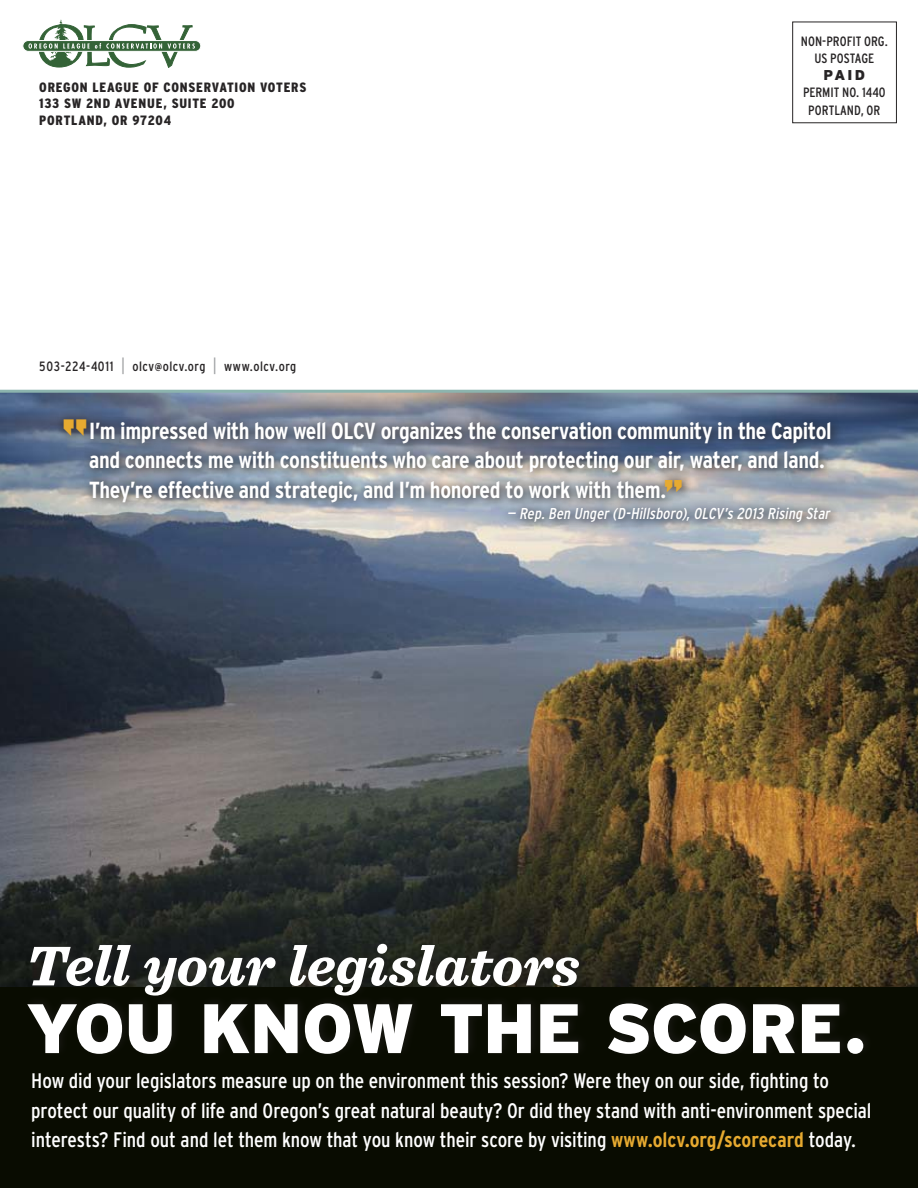
<style>
.page{position:relative;width:918px;height:1188px;background:#fff}
.page>*{position:absolute;margin:0;border:0;box-sizing:border-box;transform-origin:0 0}
.t1{font:900 69.75px "Interstate";color:#fff}
.t2{font:italic 700 58.5px "Sentinel";letter-spacing:-.005em;color:#fff}
.t3{font:700 condensed 23.25px/29.2px "Interstate";letter-spacing:-.02em;color:#fff}
.t4{font:condensed 21px/29.2px "Interstate";letter-spacing:-.005em;color:#fff}
.t5{font:italic condensed 15.75px "Interstate";color:#fff}
.t6{font:900 14.25px "Interstate";color:#272425}
.t7{font:900 condensed 13.5px/16.5px "Interstate";letter-spacing:.055em;color:#272425}
.t8{font:condensed 13.5px/17.2px "Interstate";letter-spacing:.005em;color:#272425;text-align:center}
.t9{font:condensed 13.5px "Interstate";letter-spacing:.04em;color:#272425}
.s1{font-size:16.8px;color:#9ea0a2}
.s2{font-weight:900;font-size:11.25px}
.s3{font-family:"Collegiate Black FLF";font-weight:400;font-stretch:normal;font-size:48.75px;color:#e7aa30}
.s4{font-family:"Collegiate Black FLF";font-weight:400;font-stretch:normal;font-size:36px;color:#e7aa30}
.s5{font-weight:700;color:#e7aa30}
</style>
<div class="page">
<img style="left:0;top:393px;width:918px;height:595px">
<div style="left:23px;top:41px;width:178px;height:10px;background:#346337;border-radius:5px"></div>
<div style="left:23px;top:40px;width:178px;height:12px;border:1px solid #fff;border-radius:5px"></div>
<svg style="left:28px;top:20px;width:167px;height:48px"></svg>
<div style="left:792px;top:22px;width:105px;height:101px;border:1px solid #272425"></div>
<hr style="left:0;top:390px;width:918px;height:3px;background:#8cb4ae">
<div style="left:53px;top:408px;width:793px;height:127px;background:#272425;opacity:.56"></div>
<div style="left:54px;top:410px;width:786px;height:121px;background:#272425;opacity:.46"></div>
<div style="left:0;top:988px;width:918px;height:200px;background:#090c01"></div>
<div style="left:24px;top:935px;width:850px;height:125px;background:#272425;opacity:.5"></div>
<p class="t7" style="left:39px;top:79px;width:267px">OREGON LEAGUE OF CONSERVATION VOTERS<br>133 SW 2ND AVENUE, SUITE 200<br>PORTLAND, OR 97204</p>
<p class="t9" style="left:39px;top:359px;width:259px">503-224-4011 <span class="s1">|</span> olcv<span class="s2">@</span>olcv.org <span class="s1">|</span> www.olcv.org</p>
<p class="t8" style="left:801px;top:32px;width:88px">NON-PROFIT ORG.<br>US POSTAGE</p>
<p class="t6" style="left:824px;top:67px;width:22px">PAID</p>
<p class="t8" style="left:803px;top:84px;width:84px">PERMIT NO. 1440<br>PORTLAND, OR</p>
<p class="t3" style="left:89px;top:416px;width:744px;text-indent:-25px"><span class="s3">“</span>I’m impressed with how well OLCV organizes the conservation community in the Capitol and connects me with constituents who care about protecting our air, water, and land.<br>They’re effective and strategic, and I’m honored to work with them.<span class="s4">”</span></p>
<p class="t5" style="left:507px;top:505px;width:328px">— Rep.Ben Unger(D-Hillsboro),OLCV’s 2013 Rising Star</p>
<h2 class="t2" style="left:26px;top:920px;width:555px">Tell your legislators</h2>
<h1 class="t1" style="left:26px;top:989px;width:627px">YOU KNOW THE SCORE</h1>
<h1 class="t1" style="left:844px;top:989px;width:23px">.</h1>
<p class="t4" style="left:31px;top:1066px;width:842px">How did your legislators measure up on the environment this session? Were they on our side, fighting to protect our quality of life and Oregon’s great natural beauty? Or did they stand with anti-environment special interests? Find out and let them know that you know their score by visiting <span class="s5">www.olcv.org/scorecard</span> today.</p>
</div>
